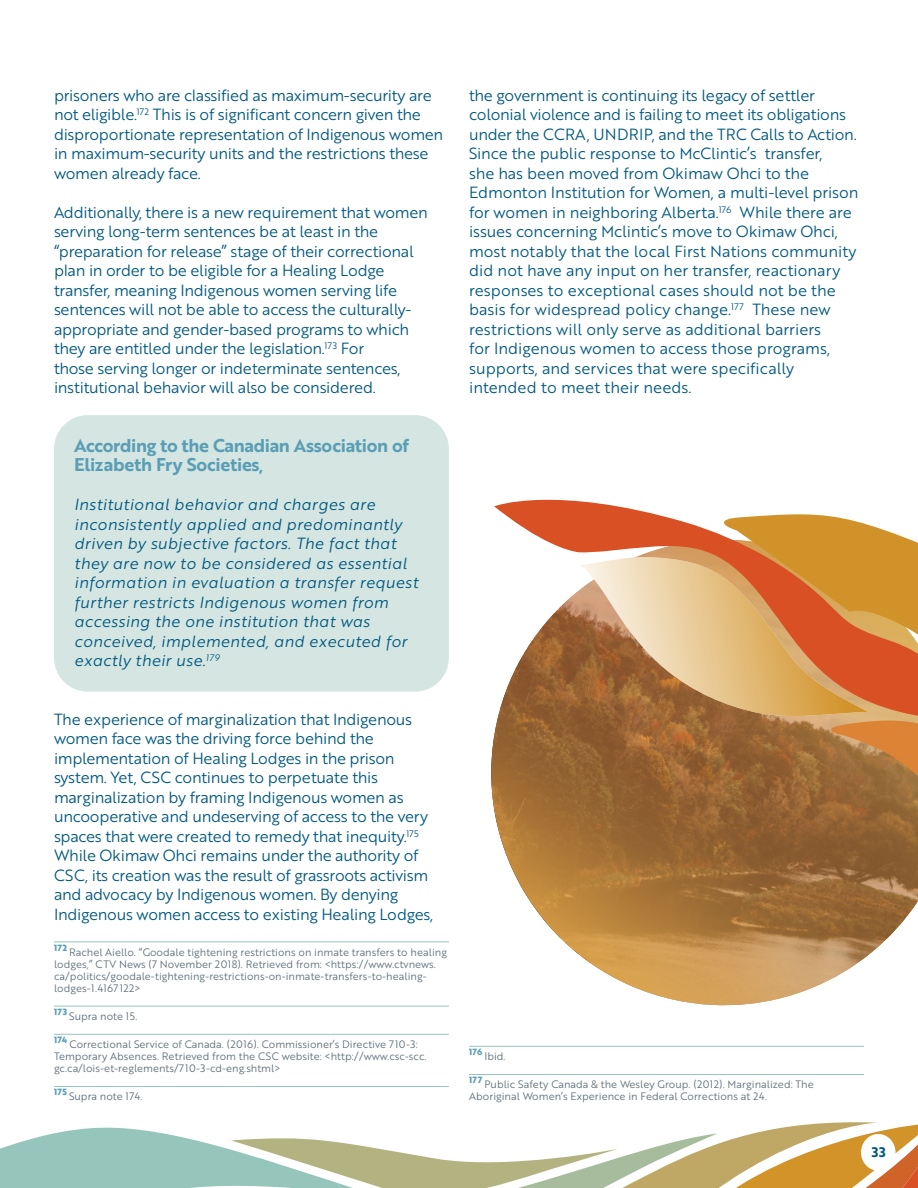
<style>
.page{position:relative;width:918px;height:1188px;background:#fff}
.page>*{position:absolute;margin:0;border:0;box-sizing:border-box;transform-origin:0 0}
.body{font:18px "Brother 1816 Bold";letter-spacing:-.02em;color:#5a9eb5}
.body-2{font:15.75px/19.5px "Brother 1816 Book";letter-spacing:-.02em;color:#00587f}
.body-3{font:15.75px/19.5px "Brother 1816 Book";color:#00587f}
.body-4{font:15.75px/19.5px "Brother 1816 Book Italic";letter-spacing:.02em;color:#00587f}
.t1{font:13.5px "Brother 1816 Bold";color:#00587f}
.footnotes_2_digits{font:10.5px/12px "Brother 1816 Book";color:#5d6f7a}
.footnotes_2_digits-2{font:700 8.7px "Brother 1816 Extra";letter-spacing:.04em;color:#5a9eb5}
</style>
<div class="page">
<svg style="left:499px;top:834px;width:329px;height:172px"></svg>
<div style="left:54px;top:415px;width:395px;height:277px;background:#d5e6e2;border-radius:34px"></div>
<hr style="left:54px;top:942px;width:395px;height:1px;background:#95c5bb">
<hr style="left:54px;top:1006px;width:395px;height:1px;background:#95c5bb">
<hr style="left:54px;top:1034px;width:395px;height:1px;background:#95c5bb">
<hr style="left:54px;top:1086px;width:395px;height:1px;background:#95c5bb">
<hr style="left:469px;top:1046px;width:395px;height:1px;background:#95c5bb">
<hr style="left:469px;top:1074px;width:395px;height:1px;background:#95c5bb">
<svg style="left:828px;top:890px;width:90px;height:157px"></svg>
<svg style="left:719px;top:834px;width:199px;height:56px;background:#906235"></svg>
<svg style="left:491px;top:499px;width:427px;height:335px"></svg>
<svg style="left:578px;top:556px;width:291px;height:164px;background:#d19761"></svg>
<svg style="left:0;top:1122px;width:918px;height:66px"></svg>
<div style="left:861px;top:1134px;width:35px;height:37px;background:#fff;border-radius:50%"></div>
<p class="body-2" style="left:54px;top:85px;width:391px">prisoners who are classified as maximum-security are not eligible.<sup>172</sup> This is of significant concern given the disproportionate representation of Indigenous women in maximum-security units and the restrictions these women already face.</p>
<p class="body-2" style="left:54px;top:202px;width:375px">Additionally, there is a new requirement that women serving long-term sentences be at least in the “preparation for release” stage of their correctional plan in order to be eligible for a Healing Lodge transfer, meaning Indigenous women serving life sentences will not be able to access the culturally&shy;appropriate and gender-based programs to which they are entitled under the legislation.<sup>173</sup> For<br>those serving longer or indeterminate sentences, institutional behavior will also be considered.</p>
<p class="body" style="left:74px;top:432px;width:336px">According to the Canadian Association of</p>
<p class="body" style="left:74px;top:451px;width:191px">Elizabeth Fry Societies,</p>
<p class="body-4" style="left:74px;top:494px;width:346px">Institutional behavior and charges are inconsistently applied and predominantly driven by subjective factors. The fact that they are now to be considered as essential information in evaluation a transfer request further restricts Indigenous women from accessing the one institution that was conceived, implemented, and executed for exactly their use.<sup>179</sup></p>
<p class="body-2" style="left:54px;top:709px;width:381px">The experience of marginalization that Indigenous<sup>174 </sup>women face was the driving force behind the implementation of Healing Lodges in the prison system. Yet, CSC continues to perpetuate this marginalization by framing Indigenous women as uncooperative and undeserving of access to the very spaces that were created to remedy that inequity.<sup>175<br></sup>While Okimaw Ohci remains under the authority of CSC, its creation was the result of grassroots activism and advocacy by Indigenous women. By denying Indigenous women access to existing Healing Lodges,</p>
<p class="footnotes_2_digits-2" style="left:54px;top:941px;width:15px">172</p>
<p class="footnotes_2_digits" style="left:54px;top:945px;width:395px;text-indent:15px">Rachel Aiello. “Goodale tightening restrictions on inmate transfers to healing lodges,” CTV News (7 November 2018). Retrieved from: &lt;https://www.ctvnews. ca/politics/goodale-tightening-restrictions-on-inmate-transfers-to-healing&shy;lodges-1.4167122&gt;</p>
<p class="footnotes_2_digits-2" style="left:54px;top:1005px;width:15px">173</p>
<p class="footnotes_2_digits" style="left:69px;top:1010px;width:70px">Supra note 15.</p>
<p class="footnotes_2_digits-2" style="left:54px;top:1033px;width:15px">174</p>
<p class="footnotes_2_digits" style="left:54px;top:1038px;width:374px;text-indent:16px">Correctional Service of Canada. (2016). Commissioner’s Directive 710-3:<br>Temporary Absences. Retrieved from the CSC website: &lt;http://www.csc-scc. gc.ca/lois-et-reglements/710-3-cd-eng.shtml&gt;</p>
<p class="footnotes_2_digits-2" style="left:54px;top:1085px;width:14px">175</p>
<p class="footnotes_2_digits" style="left:69px;top:1090px;width:75px">Supra note 174.</p>
<p class="body-2" style="left:469px;top:85px;width:389px">the government is continuing its legacy of settler colonial violence and is failing to meet its obligations under the CCRA, UNDRIP, and the TRC Calls to Action.</p>
<p class="body-3" style="left:469px;top:143px;width:391px">Since the public response to McClintic’s transfer,<br>she has been moved from Okimaw Ohci to the Edmonton Institution for Women, a multi-level prison for women in neighboring Alberta.<sup>176</sup> While there are issues concerning Mclintic’s move to Okimaw Ohci, most notably that the local First Nations community did not have any input on her transfer, reactionary responses to exceptional cases should not be the basis for widespread policy change.<sup>177</sup> These new restrictions will only serve as additional barriers<br>for Indigenous women to access those programs, supports, and services that were specifically intended to meet their needs.</p>
<p class="footnotes_2_digits-2" style="left:469px;top:1045px;width:15px">176</p>
<p class="footnotes_2_digits" style="left:484px;top:1050px;width:23px">Ibid.</p>
<p class="footnotes_2_digits-2" style="left:469px;top:1073px;width:15px">177</p>
<p class="footnotes_2_digits" style="left:469px;top:1078px;width:346px;text-indent:15px">Public Safety Canada &amp; the Wesley Group. (2012). Marginalized: The<br>Aboriginal Women’s Experience in Federal Corrections at 24.</p>
<p class="t1" style="left:872px;top:1142px;width:15px">33</p>
</div>
